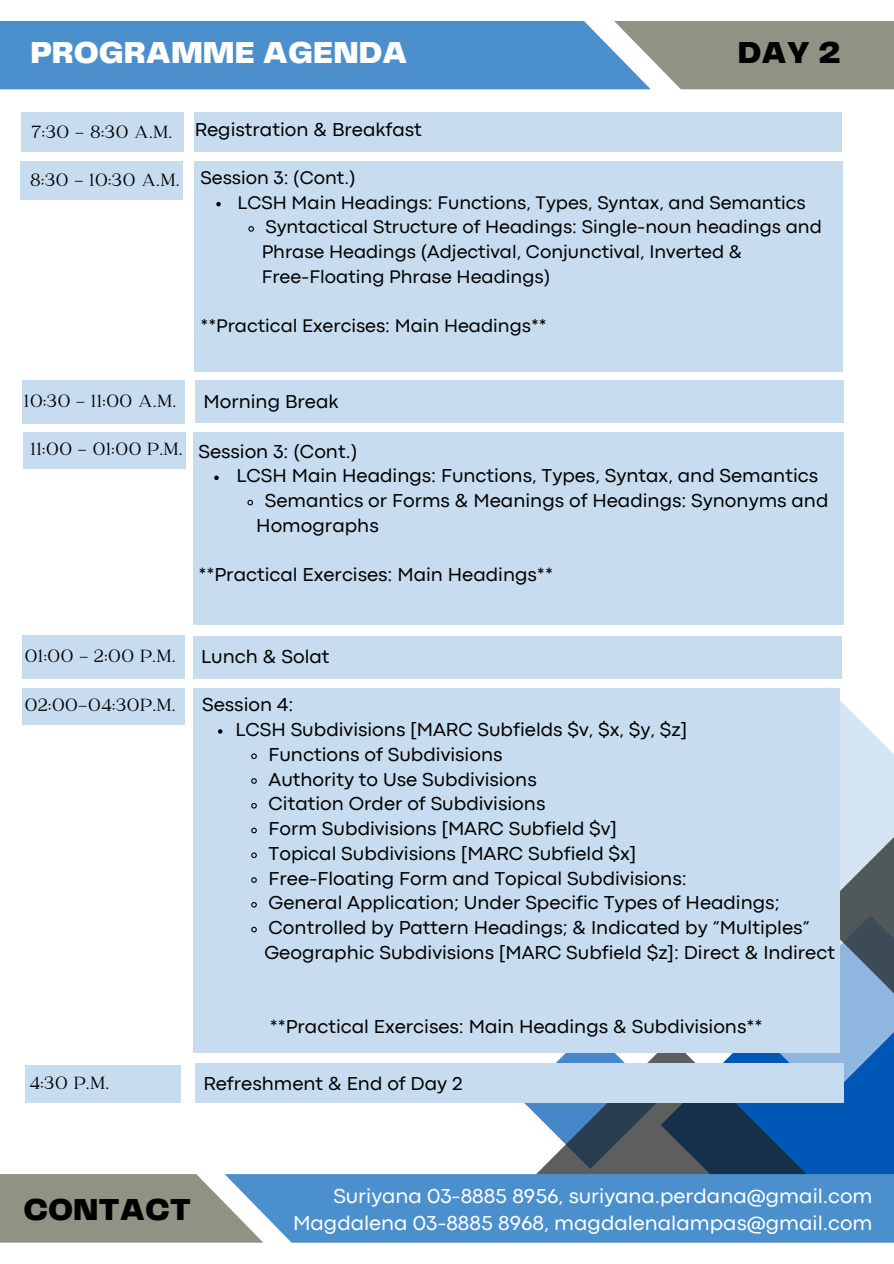
<style>
.page{position:relative;width:894px;height:1264px;background:#fff}
.page>*{position:absolute;margin:0;border:0;box-sizing:border-box;transform-origin:0 0}
.t1{font:900 31.5px "Telegraf";color:#fff}
.t2{font:900 31.5px "Telegraf";color:#000}
.t3{font:21px "Codec Pro";color:#fff}
.t4{font:19.5px "Codec Pro";color:#000}
.t5{font:19.5px "Catchy Mager";letter-spacing:.05em;color:#000}
.t6{font:19.05px "Codec Pro";color:#000}
</style>
<div class="page">
<svg style="left:0;top:21px;width:893px;height:68px;background:#6494ba"></svg>
<div style="left:21px;top:112px;width:163px;height:39px;background:#c7dcef"></div>
<div style="left:194px;top:161px;width:648px;height:211px;background:#c7dcef"></div>
<svg style="left:216px;top:202px;width:5px;height:4px"></svg>
<svg style="left:248px;top:226px;width:6px;height:6px"></svg>
<div style="left:193px;top:432px;width:650px;height:193px;background:#c7dcef"></div>
<svg style="left:214px;top:475px;width:5px;height:5px"></svg>
<svg style="left:247px;top:499px;width:6px;height:7px"></svg>
<div style="left:809px;top:1099px;width:84px;height:75px;background:#0057b6"></div>
<svg style="left:520px;top:1052px;width:289px;height:122px;background:#476481"></svg>
<svg style="left:619px;top:687px;width:274px;height:412px"></svg>
<svg style="left:839px;top:810px;width:54px;height:210px;background:#8195a5"></svg>
<div style="left:193px;top:688px;width:646px;height:364px;background:#c7dcef"></div>
<svg style="left:218px;top:729px;width:4px;height:4px"></svg>
<svg style="left:251px;top:753px;width:6px;height:6px"></svg>
<svg style="left:251px;top:778px;width:6px;height:6px"></svg>
<svg style="left:251px;top:803px;width:6px;height:6px"></svg>
<svg style="left:251px;top:827px;width:6px;height:7px"></svg>
<svg style="left:251px;top:852px;width:6px;height:7px"></svg>
<svg style="left:251px;top:877px;width:6px;height:6px"></svg>
<svg style="left:251px;top:902px;width:6px;height:6px"></svg>
<svg style="left:251px;top:926px;width:6px;height:7px"></svg>
<div style="left:194px;top:112px;width:647px;height:39px;background:#c7dcef"></div>
<div style="left:20px;top:161px;width:163px;height:39px;background:#c7dcef"></div>
<div style="left:23px;top:432px;width:162px;height:37px;background:#c7dcef"></div>
<div style="left:22px;top:635px;width:162px;height:44px;background:#c7dcef"></div>
<div style="left:193px;top:636px;width:648px;height:42px;background:#c7dcef"></div>
<div style="left:25px;top:1065px;width:156px;height:37px;background:#c7dcef"></div>
<div style="left:195px;top:1063px;width:648px;height:39px;background:#c7dcef"></div>
<div style="left:263px;top:1174px;width:630px;height:68px;background:#4b90cd"></div>
<svg style="left:0;top:1174px;width:263px;height:68px;background:#989b92"></svg>
<div style="left:22px;top:380px;width:162px;height:43px;background:#c7dcef"></div>
<div style="left:195px;top:381px;width:648px;height:42px;background:#c7dcef"></div>
<div style="left:22px;top:688px;width:162px;height:36px;background:#c7dcef"></div>
<h1 class="t1" style="left:30px;top:40px;width:378px">PROGRAMME AGENDA</h1>
<h1 class="t5" style="left:32px;top:123px;width:141px">7:30 - 8:30 A.M.</h1>
<p class="t4" style="left:195px;top:123px;width:228px">Registration &amp; Breakfast</p>
<h2 class="t2" style="left:737px;top:40px;width:105px">DAY 2</h2>
<p class="t5" style="left:30px;top:171px;width:150px">8:30 - 10:30 A.M.</p>
<p class="t6" style="left:200px;top:171px;width:157px">Session 3: (Cont.)</p>
<h2 class="t6" style="left:237px;top:195px;width:569px">LCSH Main Headings: Functions, Types, Syntax, and Semantics</h2>
<h2 class="t6" style="left:265px;top:220px;width:558px">Syntactical Structure of Headings: Single-noun headings and</h2>
<h2 class="t6" style="left:262px;top:245px;width:482px">Phrase Headings (Adjectival, Conjunctival, Inverted &amp;</h2>
<p class="t6" style="left:262px;top:270px;width:290px">Free-Floating Phrase Headings)</p>
<p class="t6" style="left:200px;top:319px;width:348px">**Practical Exercises: Main Headings**</p>
<h2 class="t5" style="left:24px;top:391px;width:153px">10:30 - 11:00 A.M.</h2>
<h1 class="t4" style="left:203px;top:394px;width:136px">Morning Break</h1>
<p class="t5" style="left:31px;top:440px;width:153px">11:00 - 01:00 P.M.</p>
<p class="t4" style="left:198px;top:444px;width:160px">Session 3: (Cont.)</p>
<p class="t4" style="left:236px;top:469px;width:583px">LCSH Main Headings: Functions, Types, Syntax, and Semantics</p>
<p class="t4" style="left:265px;top:493px;width:565px">Semantics or Forms &amp; Meanings of Headings: Synonyms and</p>
<p class="t4" style="left:256px;top:518px;width:124px">Homographs</p>
<p class="t4" style="left:198px;top:568px;width:356px">**Practical Exercises: Main Headings**</p>
<p class="t5" style="left:25px;top:647px;width:151px">01:00 - 2:00 P.M.</p>
<p class="t4" style="left:201px;top:649px;width:130px">Lunch &amp; Solat</p>
<p class="t5" style="left:25px;top:695px;width:152px">02:00-04:30P.M.</p>
<p class="t4" style="left:202px;top:697px;width:92px">Session 4:</p>
<p class="t4" style="left:235px;top:722px;width:453px">LCSH Subdivisions [MARC Subfields $v, $x, $y, $z]</p>
<p class="t4" style="left:268px;top:747px;width:235px">Functions of Subdivisions</p>
<p class="t4" style="left:268px;top:772px;width:269px">Authority to Use Subdivisions</p>
<p class="t4" style="left:268px;top:796px;width:278px">Citation Order of Subdivisions</p>
<h2 class="t4" style="left:268px;top:821px;width:350px">Form Subdivisions [MARC Subfield $v]</h2>
<p class="t4" style="left:268px;top:846px;width:369px">Topical Subdivisions [MARC Subfield $x]</p>
<p class="t4" style="left:268px;top:871px;width:419px">Free-Floating Form and Topical Subdivisions:</p>
<h2 class="t4" style="left:268px;top:895px;width:512px">General Application; Under Specific Types of Headings;</h2>
<p class="t4" style="left:268px;top:920px;width:542px">Controlled by Pattern Headings; &amp; Indicated by “Multiples“</p>
<p class="t4" style="left:264px;top:945px;width:572px">Geographic Subdivisions [MARC Subfield $z]: Direct &amp; Indirect</p>
<p class="t4" style="left:270px;top:1019px;width:494px">**Practical Exercises: Main Headings &amp; Subdivisions**</p>
<p class="t5" style="left:30px;top:1073px;width:80px">4:30 P.M.</p>
<p class="t4" style="left:203px;top:1076px;width:260px">Refreshment &amp; End of Day 2</p>
<p class="t2" style="left:23px;top:1196px;width:169px">CONTACT</p>
<p class="t3" style="left:333px;top:1188px;width:540px">Suriyana 03-8885 8956, suriyana.perdana@gmail.com</p>
<p class="t3" style="left:293px;top:1215px;width:581px">Magdalena 03-8885 8968, magdalenalampas@gmail.com</p>
</div>
